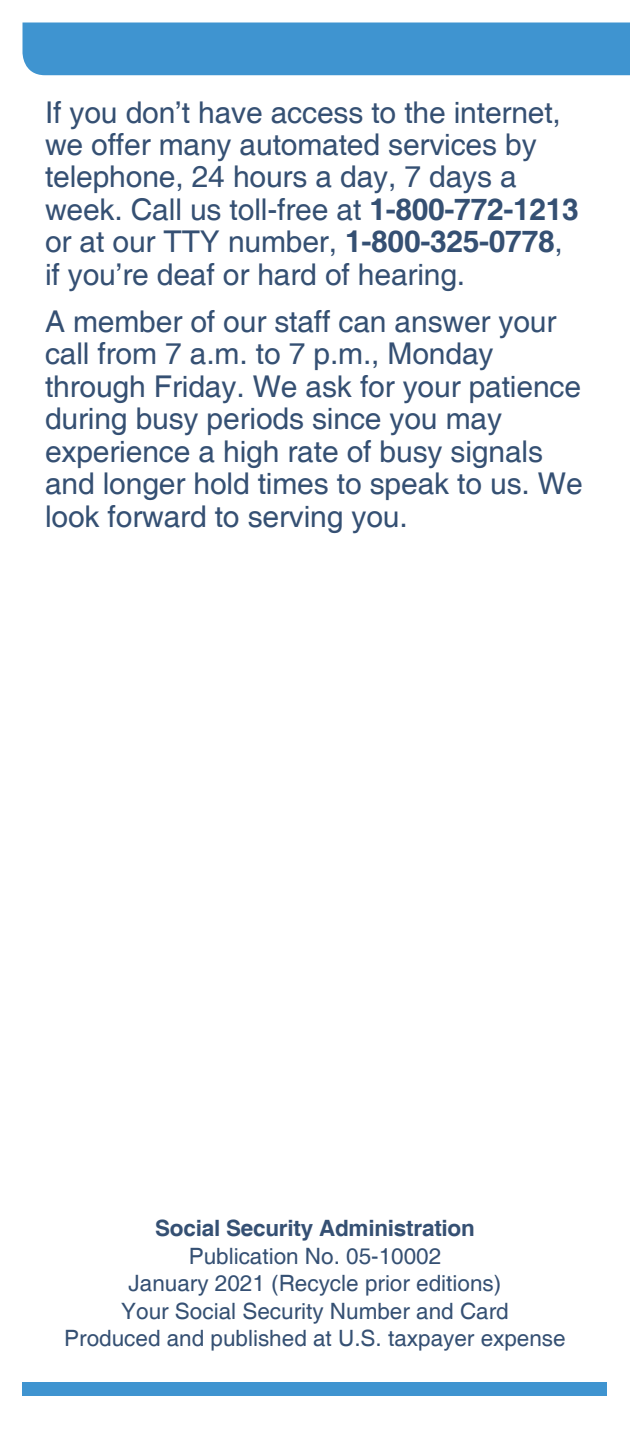
<style>
.page{position:relative;width:630px;height:1440px;background:#fff}
.page>*{position:absolute;margin:0;border:0;box-sizing:border-box;transform-origin:0 0}
.t1{font:30px/32.5px "Helvetica";letter-spacing:-.005em;color:#355073}
.t2{font:22.5px "Helvetica";color:#355073}
.t3{font:700 22.5px "Helvetica";letter-spacing:-.01em;color:#355073}
.s1{font-weight:700}
</style>
<div class="page">
<div style="left:22px;top:22px;width:608px;height:53px;background:#3f94d0"></div>
<div style="left:22px;top:1382px;width:586px;height:14px;background:#3f94d0"></div>
<p class="t1" style="left:45px;top:97px;width:535px">If you don’t have access to the internet, we offer many automated services by telephone, 24 hours a day, 7 days a week. Call us toll-free at <span class="s1">1-800-772-1213 </span>or at our TTY number, <span class="s1">1-800-325-0778</span>, if you’re deaf or hard of hearing.</p>
<p class="t1" style="left:45px;top:306px;width:539px">A member of our staff can answer your call from 7 a.m. to 7 p.m., Monday through Friday. We ask for your patience during busy periods since you may experience a high rate of busy signals and longer hold times to speak to us. We look forward to serving you.</p>
<p class="t3" style="left:155px;top:1215px;width:321px">Social Security Administration</p>
<p class="t2" style="left:189px;top:1243px;width:254px">Publication No. 05-10002</p>
<p class="t2" style="left:129px;top:1271px;width:374px">January 2021 (Recycle prior editions)</p>
<p class="t2" style="left:121px;top:1298px;width:389px">Your Social Security Number and Card</p>
<p class="t2" style="left:64px;top:1326px;width:503px">Produced and published at U.S. taxpayer expense</p>
</div>
